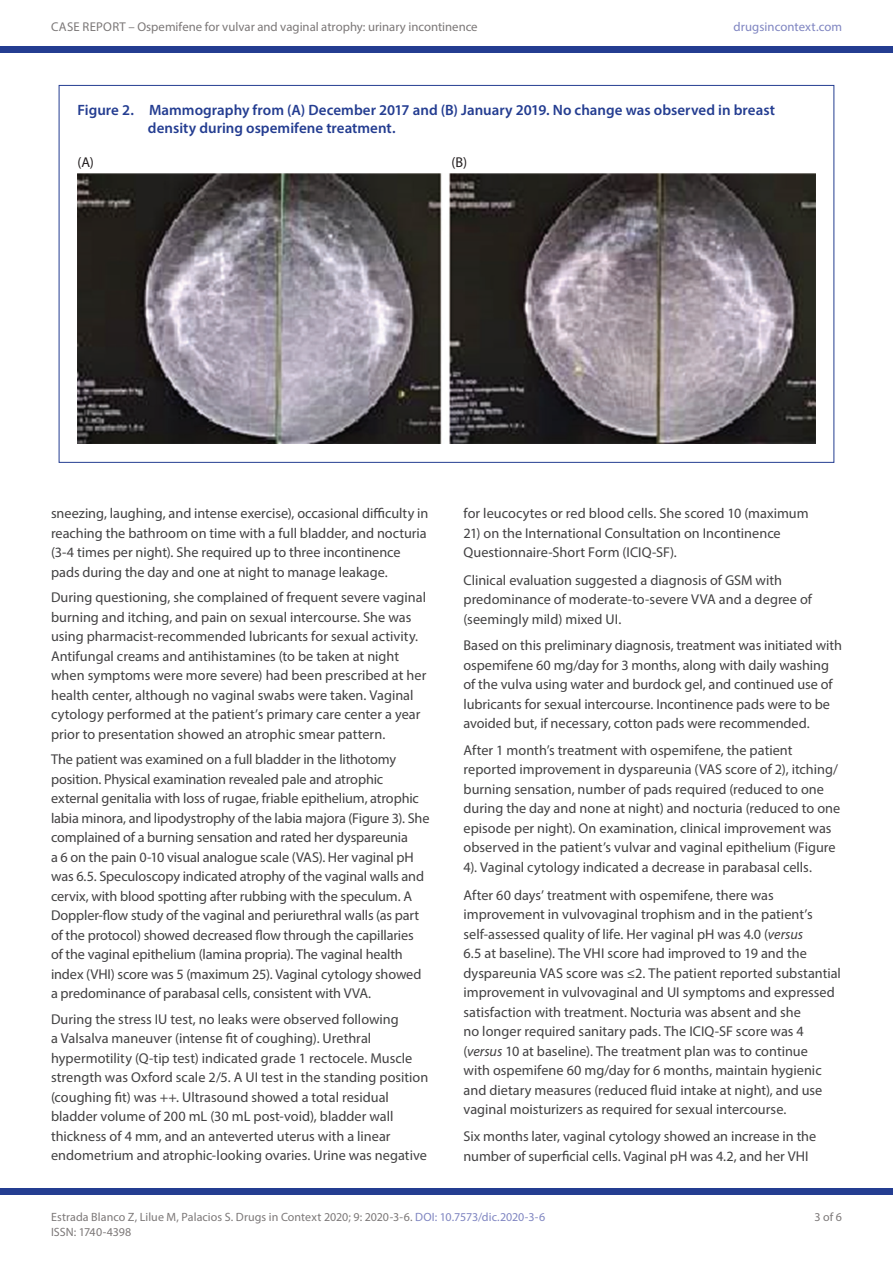
<style>
.page{position:relative;width:893px;height:1263px;background:#fff}
.page>*{position:absolute;margin:0;border:0;box-sizing:border-box;transform-origin:0 0}
.FCAP{font:600 15px/18px "Myriad Pro";color:#243d91}
.TXT_S{font:14.25px/19.5px "Myriad Pro";color:#424142}
.t1{font:14.25px "Myriad Pro";color:#231f20}
.t2{font:12.75px "Myriad Pro";color:#7c7878}
.t3{font:12.75px "Myriad Pro";letter-spacing:.005em;color:#7f85c1}
.t4{font:12px "Myriad Pro";letter-spacing:.005em;color:#7c7878}
.s1{font-style:italic}
.s2{color:#7f85c1}
</style>
<div class="page">
<div style="left:0;top:1188px;width:893px;height:7px;background:#243d91"></div>
<div style="left:0;top:47px;width:893px;height:6px;background:#243d91"></div>
<img style="left:77px;top:174px;width:738px;height:270px">
<p class="t2" style="left:51px;top:18px;width:428px">CASE REPORT – Ospemifene for vulvar and vaginal atrophy: urinary incontinence</p>
<p class="t3" style="left:734px;top:18px;width:110px">drugsincontext.com</p>
<p class="FCAP" style="left:148px;top:101px;width:628px;text-indent:-71px">Figure 2. Mammography from (A) December 2017 and (B) January 2019. No change was observed in breast density during ospemifene treatment.</p>
<p class="t1" style="left:77px;top:154px;width:18px">(A)</p>
<p class="t1" style="left:451px;top:154px;width:17px">(B)</p>
<p class="TXT_S" style="left:51px;top:504px;width:379px">sneezing, laughing, and intense exercise), occasional difficulty in reaching the bathroom on time with a full bladder, and nocturia (3-4 times per night). She required up to three incontinence pads during the day and one at night to manage leakage.</p>
<p class="TXT_S" style="left:51px;top:588px;width:377px">During questioning, she complained of frequent severe vaginal burning and itching, and pain on sexual intercourse. She was using pharmacist-recommended lubricants for sexual activity.<br>Antifungal creams and antihistamines (to be taken at night when symptoms were more severe) had been prescribed at her health center, although no vaginal swabs were taken. Vaginal cytology performed at the patient’s primary care center a year prior to presentation showed an atrophic smear pattern.</p>
<p class="TXT_S" style="left:51px;top:750px;width:380px">The patient was examined on a full bladder in the lithotomy position. Physical examination revealed pale and atrophic external genitalia with loss of rugae, friable epithelium, atrophic labia minora, and lipodystrophy of the labia majora (Figure 3). She complained of a burning sensation and rated her dyspareunia<br>a 6 on the pain 0-10 visual analogue scale (VAS). Her vaginal pH was 6.5. Speculoscopy indicated atrophy of the vaginal walls and cervix, with blood spotting after rubbing with the speculum. A Doppler-flow study of the vaginal and periurethral walls (as part of the protocol) showed decreased flow through the capillaries<br>of the vaginal epithelium (lamina propria). The vaginal health index (VHI) score was 5 (maximum 25). Vaginal cytology showed a predominance of parabasal cells, consistent with VVA.</p>
<p class="TXT_S" style="left:51px;top:1009px;width:379px">During the stress IU test, no leaks were observed following<br>a Valsalva maneuver (intense fit of coughing). Urethral hypermotility (Q-tip test) indicated grade 1 rectocele. Muscle strength was Oxford scale 2/5. A UI test in the standing position (coughing fit) was ++. Ultrasound showed a total residual bladder volume of 200 mL (30 mL post-void), bladder wall thickness of 4 mm, and an anteverted uterus with a linear endometrium and atrophic-looking ovaries. Urine was negative</p>
<p class="TXT_S" style="left:463px;top:504px;width:347px">for leucocytes or red blood cells. She scored 10 (maximum</p>
<p class="TXT_S" style="left:463px;top:523px;width:319px">21) on the International Consultation on Incontinence<br>Questionnaire-Short Form (ICIQ-SF).</p>
<p class="TXT_S" style="left:463px;top:570px;width:350px">Clinical evaluation suggested a diagnosis of GSM with predominance of moderate-to-severe VVA and a degree of (seemingly mild) mixed UI.</p>
<p class="TXT_S" style="left:463px;top:635px;width:380px">Based on this preliminary diagnosis, treatment was initiated with ospemifene 60 mg/day for 3 months, along with daily washing of the vulva using water and burdock gel, and continued use of lubricants for sexual intercourse. Incontinence pads were to be avoided but, if necessary, cotton pads were recommended.</p>
<p class="TXT_S" style="left:463px;top:740px;width:378px">After 1 month’s treatment with ospemifene, the patient reported improvement in dyspareunia (VAS score of 2), itching/ burning sensation, number of pads required (reduced to one during the day and none at night) and nocturia (reduced to one episode per night). On examination, clinical improvement was observed in the patient’s vulvar and vaginal epithelium (Figure 4). Vaginal cytology indicated a decrease in parabasal cells.</p>
<p class="TXT_S" style="left:463px;top:885px;width:379px">After 60 days’ treatment with ospemifene, there was improvement in vulvovaginal trophism and in the patient’s self-assessed quality of life. Her vaginal pH was 4.0 (<span class="s1">versus<br></span>6.5 at baseline). The VHI score had improved to 19 and the dyspareunia VAS score was ≤2. The patient reported substantial improvement in vulvovaginal and UI symptoms and expressed satisfaction with treatment. Nocturia was absent and she<br>no longer required sanitary pads. The ICIQ-SF score was 4 (<span class="s1">versus</span> 10 at baseline). The treatment plan was to continue<br>with ospemifene 60 mg/day for 6 months, maintain hygienic and dietary measures (reduced fluid intake at night), and use vaginal moisturizers as required for sexual intercourse.</p>
<p class="TXT_S" style="left:463px;top:1126px;width:354px">Six months later, vaginal cytology showed an increase in the number of superficial cells. Vaginal pH was 4.2, and her VHI</p>
<p class="t4" style="left:51px;top:1209px;width:496px">Estrada Blanco Z, Lilue M, Palacios S. Drugs in Context 2020; 9: 2020-3-6. <span class="s2">DOI: 10.7573/dic.2020-3-6</span></p>
<p class="t4" style="left:814px;top:1209px;width:29px">3 of 6</p>
<p class="t4" style="left:51px;top:1224px;width:82px">ISSN: 1740-4398</p>
</div>
